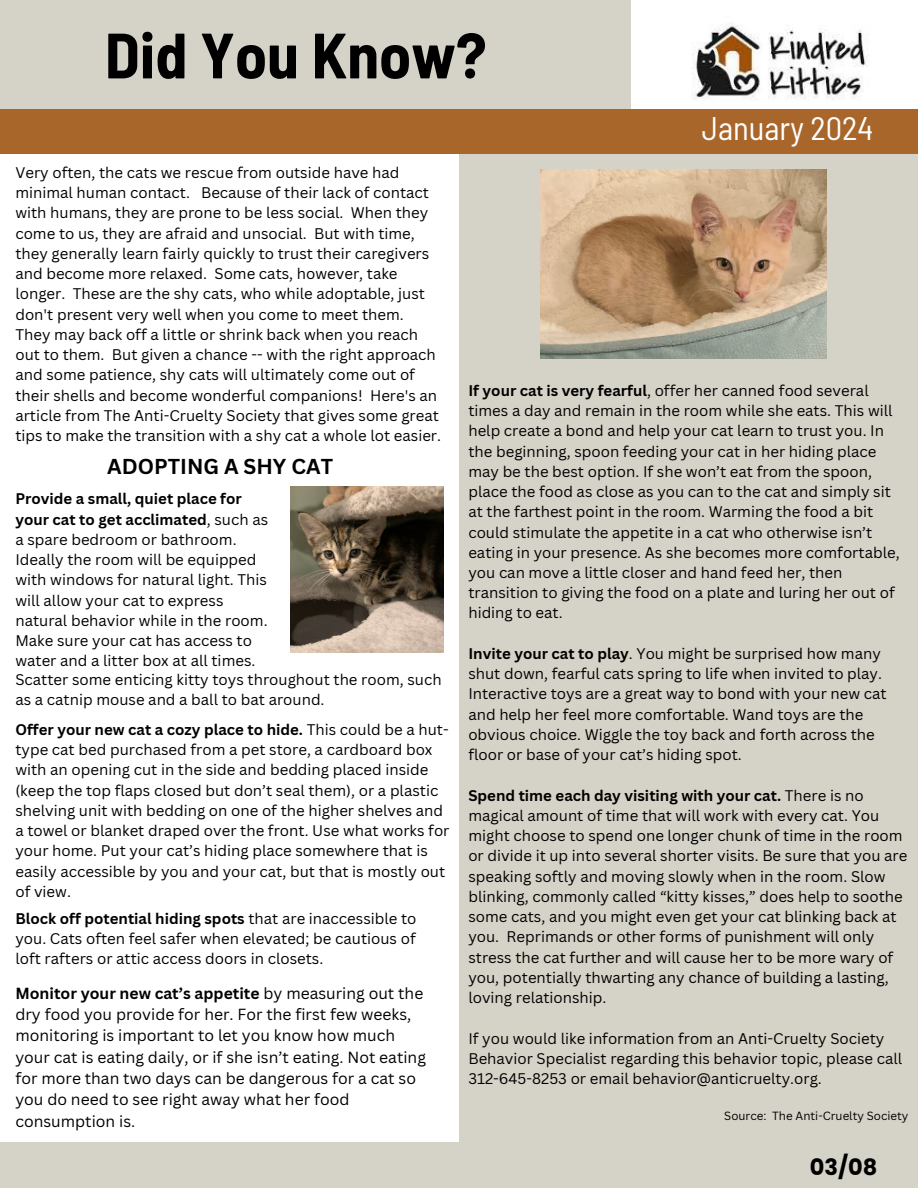
<style>
.page{position:relative;width:918px;height:1188px;background:#fff}
.page>*{position:absolute;margin:0;border:0;box-sizing:border-box;transform-origin:0 0}
.t1{font:700 semi-condensed 63.9px "Barlow";color:#000}
.t2{font:semi-condensed 32.7px "Barlow";color:#fff}
.t3{font:700 22.5px "Poppins";color:#000}
.t4{font:700 21px "Canva Sans";color:#000}
.t5{font:15.6px/21.3px "Canva Sans";color:#000}
.t6{font:15px/20.2px "Canva Sans";color:#000}
.t7{font:11.55px "Canva Sans";color:#000}
.s1{font-weight:700}
</style>
<div class="page">
<div style="left:0;top:1142px;width:918px;height:46px;background:#d5d2c7"></div>
<img style="left:692px;top:24px;width:176px;height:76px">
<div style="left:0;top:0;width:631px;height:147px;background:#d5d2c7"></div>
<div style="left:459px;top:149px;width:459px;height:997px;background:#d5d2c7"></div>
<div style="left:0;top:109px;width:918px;height:45px;background:#a9662b"></div>
<img style="left:540px;top:170px;width:286px;height:189px">
<img style="left:291px;top:487px;width:153px;height:165px">
<h4 class="t1" style="left:105px;top:15px;width:383px">Did You Know?</h4>
<h4 class="t2" style="left:702px;top:108px;width:173px">January 2024</h4>
<p class="t6" style="left:15px;top:162px;width:427px">Very often, the cats we rescue from outside have had minimal human contact. Because of their lack of contact with humans, they are prone to be less social. When they come to us, they are afraid and unsocial. But with time, they generally learn fairly quickly to trust their caregivers and become more relaxed. Some cats, however, take longer. These are the shy cats, who while adoptable, just don't present very well when you come to meet them.<br>They may back off a little or shrink back when you reach out to them. But given a chance -- with the right approach and some patience, shy cats will ultimately come out of their shells and become wonderful companions! Here's an article from The Anti-Cruelty Society that gives some great tips to make the transition with a shy cat a whole lot easier.</p>
<h4 class="t4" style="left:107px;top:452px;width:227px">ADOPTING A SHY CAT</h4>
<h4 class="t6" style="left:15px;top:488px;width:254px"><span class="s1">Provide a small, quiet place for your cat to get acclimated</span>, such as a spare bedroom or bathroom.<br>Ideally the room will be equipped with windows for natural light. This will allow your cat to express natural behavior while in the room.<br>Make sure your cat has access to water and a litter box at all times.</h4>
<h3 class="t6" style="left:15px;top:669px;width:428px">Scatter some enticing kitty toys throughout the room, such as a catnip mouse and a ball to bat around.</h3>
<h4 class="t6" style="left:15px;top:719px;width:436px"><span class="s1">Offer your new cat a cozy place to hide.</span> This could be a hut&shy;type cat bed purchased from a pet store, a cardboard box with an opening cut in the side and bedding placed inside (keep the top flaps closed but don’t seal them), or a plastic shelving unit with bedding on one of the higher shelves and a towel or blanket draped over the front. Use what works for your home. Put your cat’s hiding place somewhere that is easily accessible by you and your cat, but that is mostly out of view.</h4>
<h4 class="t6" style="left:15px;top:908px;width:403px;text-align:justify"><span class="s1">Block off potential hiding spots</span> that are inaccessible to you. Cats often feel safer when elevated; be cautious of loft rafters or attic access doors in closets.</h4>
<h4 class="t5" style="left:15px;top:982px;width:412px"><span class="s1">Monitor your new cat’s appetite</span> by measuring out the dry food you provide for her. For the first few weeks, monitoring is important to let you know how much your cat is eating daily, or if she isn’t eating. Not eating for more than two days can be dangerous for a cat so you do need to see right away what her food consumption is.</h4>
<h4 class="t6" style="left:468px;top:380px;width:433px"><span class="s1">If your cat is very fearful</span>, offer her canned food several times a day and remain in the room while she eats. This will help create a bond and help your cat learn to trust you. In the beginning, spoon feeding your cat in her hiding place may be the best option. If she won’t eat from the spoon, place the food as close as you can to the cat and simply sit at the farthest point in the room. Warming the food a bit could stimulate the appetite in a cat who otherwise isn’t eating in your presence. As she becomes more comfortable, you can move a little closer and hand feed her, then transition to giving the food on a plate and luring her out of hiding to eat.</h4>
<h4 class="t6" style="left:468px;top:643px;width:420px"><span class="s1">Invite your cat to play</span>. You might be surprised how many shut down, fearful cats spring to life when invited to play.<br>Interactive toys are a great way to bond with your new cat and help her feel more comfortable. Wand toys are the obvious choice. Wiggle the toy back and forth across the floor or base of your cat’s hiding spot.</h4>
<p class="t6" style="left:468px;top:785px;width:441px"><span class="s1">Spend time each day visiting with your cat.</span> There is no magical amount of time that will work with every cat. You might choose to spend one longer chunk of time in the room or divide it up into several shorter visits. Be sure that you are speaking softly and moving slowly when in the room. Slow blinking, commonly called “kitty kisses,” does help to soothe some cats, and you might even get your cat blinking back at you. Reprimands or other forms of punishment will only stress the cat further and will cause her to be more wary of you, potentially thwarting any chance of building a lasting, loving relationship.</p>
<h3 class="t6" style="left:468px;top:1028px;width:435px">If you would like information from an Anti-Cruelty Society<br>Behavior Specialist regarding this behavior topic, please call<br>312-645-8253 or email behavior@anticruelty.org.</h3>
<p class="t7" style="left:724px;top:1107px;width:186px">Source: The Anti-Cruelty Society</p>
<h2 class="t3" style="left:810px;top:1152px;width:69px">03/08</h2>
</div>
